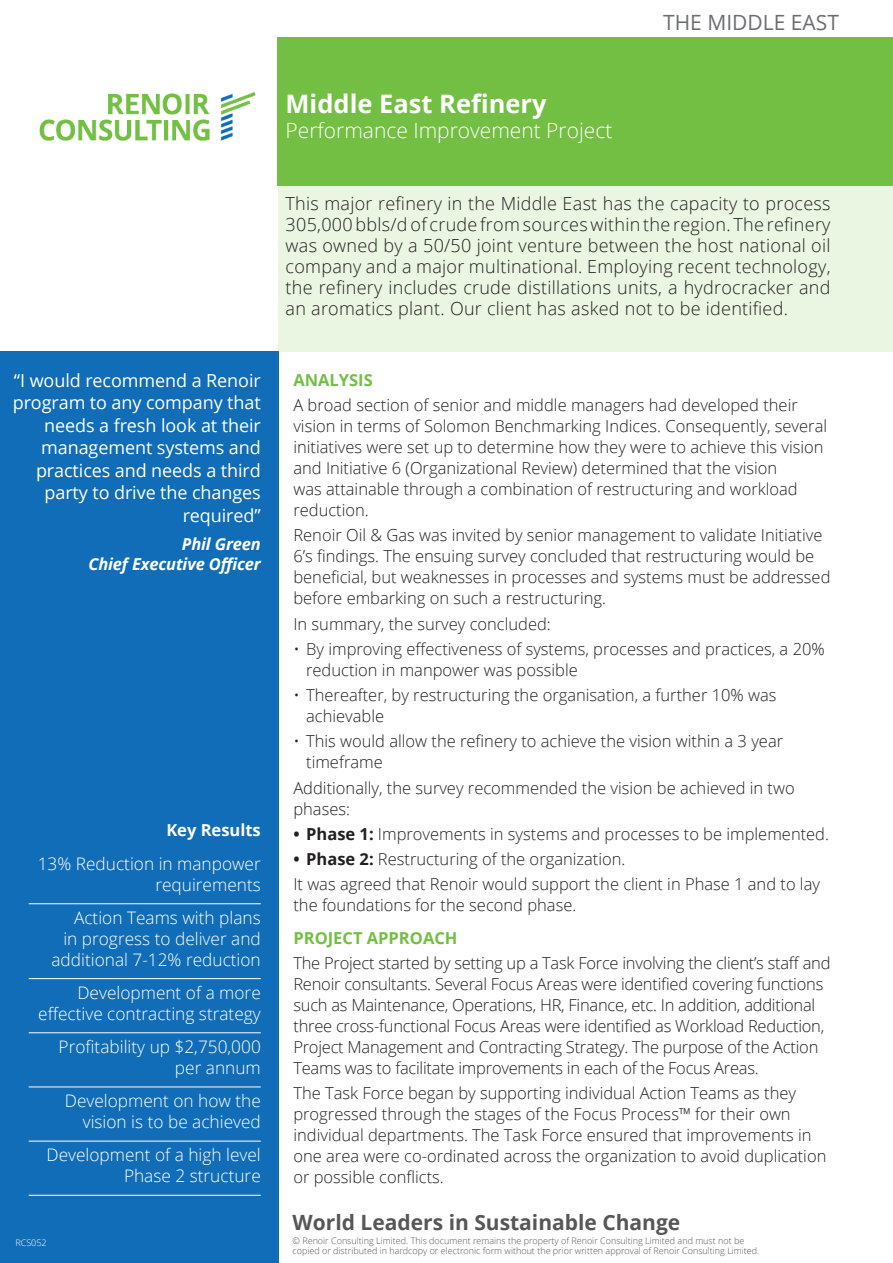
<style>
.page{position:relative;width:893px;height:1263px;background:#fff}
.page>*{position:absolute;margin:0;border:0;box-sizing:border-box;transform-origin:0 0}
.Main_Title{font:700 25.5px "Open Sans";color:#fff}
.t1{font:700 21px "Open Sans";color:#575757}
.Tagline{font:300 21px "Open Sans";color:#fff}
.t2{font:21px "Open Sans";color:#6c6d70}
.Main_Para{font:300 18px/21px "Open Sans";letter-spacing:.015em;color:#231f20;text-align:justify}
.Testimonial{font:18px/22.5px "Open Sans";letter-spacing:-.005em;color:#fff;text-align:right}
.Key_Results_underlin{font:300 17.25px/20.7px "Open Sans";color:#fff;text-align:right}
.General_Para{font:300 16.5px/21px "Open Sans";color:#231f20}
.Testimonial_name_des{font:italic 700 16.5px/19.8px "Open Sans";letter-spacing:-.01em;color:#fff;text-align:right}
.Section_Titles{font:700 16.5px "Open Sans";color:#73bf43}
.Key_Results{font:700 16.5px "Open Sans";color:#fff}
.t3{font:300 9px/10.5px "Open Sans";color:#575757}
.t4{font:300 9px "Open Sans";color:#fff}
.s1{font-weight:700}
</style>
<div class="page">
<div style="left:277px;top:37px;width:615px;height:149px;background:#73bf43"></div>
<img style="left:39px;top:93px;width:216px;height:47px">
<div style="left:0;top:352px;width:278px;height:911px;background:#116db7"></div>
<div style="left:278px;top:183px;width:615px;height:169px;background:#eaf5e2"></div>
<hr style="left:29px;top:903px;width:232px;height:1px;background:#fff">
<hr style="left:29px;top:978px;width:232px;height:1px;background:#fff">
<hr style="left:29px;top:1032px;width:232px;height:1px;background:#fff">
<hr style="left:29px;top:1086px;width:232px;height:1px;background:#fff">
<hr style="left:29px;top:1141px;width:232px;height:1px;background:#fff">
<hr style="left:29px;top:1195px;width:232px;height:1px;background:#fff">
<p class="t2" style="left:663px;top:8px;width:177px">THE MIDDLE EAST</p>
<p class="Testimonial" style="left:13px;top:369px;width:250px">“I would recommend a Renoir program to any company that needs a fresh look at their management systems and practices and needs a third party to drive the changes required”</p>
<p class="Testimonial_name_des" style="left:88px;top:534px;width:174px">Phil Green<br>Chief Executive Officer</p>
<p class="Key_Results" style="left:166px;top:819px;width:96px">Key Results</p>
<p class="Key_Results_underlin" style="left:38px;top:853px;width:225px">13% Reduction in manpower requirements</p>
<p class="Key_Results_underlin" style="left:51px;top:907px;width:211px">Action Teams with plans<br>in progress to deliver and additional 7-12% reduction</p>
<p class="Key_Results_underlin" style="left:38px;top:982px;width:224px">Development of a more effective contracting strategy</p>
<p class="Key_Results_underlin" style="left:59px;top:1036px;width:204px">Profitability up $2,750,000 per annum</p>
<p class="Key_Results_underlin" style="left:65px;top:1090px;width:197px">Development on how the vision is to be achieved</p>
<p class="Key_Results_underlin" style="left:47px;top:1144px;width:216px">Development of a high level<br>Phase 2 structure</p>
<p class="t4" style="left:15px;top:1237px;width:33px">RCS052</p>
<p class="Main_Title" style="left:286px;top:86px;width:263px">Middle East Refinery</p>
<p class="Tagline" style="left:286px;top:116px;width:328px">Performance Improvement Project</p>
<p class="Main_Para" style="left:286px;top:193px;width:546px">This major refinery in the Middle East has the capacity to process 305,000 bbls/d of crude from sources within the region. The refinery was owned by a 50/50 joint venture between the host national oil company and a major multinational. Employing recent technology, the refinery includes crude distillations units, a hydrocracker and an aromatics plant. Our client has asked not to be identified.</p>
<p class="Section_Titles" style="left:293px;top:368px;width:81px">ANALYSIS</p>
<p class="General_Para" style="left:293px;top:394px;width:535px">A broad section of senior and middle managers had developed their vision in terms of Solomon Benchmarking Indices. Consequently, several initiatives were set up to determine how they were to achieve this vision and Initiative 6 (Organizational Review) determined that the vision<br>was attainable through a combination of restructuring and workload reduction.</p>
<p class="General_Para" style="left:293px;top:524px;width:539px">Renoir Oil &amp; Gas was invited by senior management to validate Initiative 6’s findings. The ensuing survey concluded that restructuring would be beneficial, but weaknesses in processes and systems must be addressed before embarking on such a restructuring.</p>
<p class="General_Para" style="left:293px;top:613px;width:259px">In summary, the survey concluded:</p>
<p class="General_Para" style="left:306px;top:638px;width:520px;text-indent:-13px">• By improving effectiveness of systems, processes and practices, a 20% reduction in manpower was possible</p>
<p class="General_Para" style="left:306px;top:684px;width:472px;text-indent:-13px">• Thereafter, by restructuring the organisation, a further 10% was achievable</p>
<p class="General_Para" style="left:306px;top:730px;width:478px;text-indent:-13px">• This would allow the refinery to achieve the vision within a 3 year timeframe</p>
<p class="General_Para" style="left:293px;top:777px;width:503px">Additionally, the survey recommended the vision be achieved in two phases:</p>
<p class="General_Para" style="left:293px;top:823px;width:537px"><span class="s1">• Phase 1:</span> Improvements in systems and processes to be implemented.</p>
<p class="General_Para" style="left:293px;top:848px;width:334px"><span class="s1">• Phase 2:</span> Restructuring of the organization.</p>
<p class="General_Para" style="left:293px;top:873px;width:528px">It was agreed that Renoir would support the client in Phase 1 and to lay the foundations for the second phase.</p>
<p class="Section_Titles" style="left:293px;top:926px;width:166px">PROJECT APPROACH</p>
<p class="General_Para" style="left:293px;top:952px;width:539px">The Project started by setting up a Task Force involving the client’s staff and Renoir consultants. Several Focus Areas were identified covering functions such as Maintenance, Operations, HR, Finance, etc. In addition, additional three cross-functional Focus Areas were identified as Workload Reduction, Project Management and Contracting Strategy. The purpose of the Action Teams was to facilitate improvements in each of the Focus Areas.</p>
<p class="General_Para" style="left:293px;top:1082px;width:534px">The Task Force began by supporting individual Action Teams as they progressed through the stages of the Focus Process™ for their own individual departments. The Task Force ensured that improvements in one area were co-ordinated across the organization to avoid duplication or possible conflicts.</p>
<p class="t1" style="left:293px;top:1208px;width:389px">World Leaders in Sustainable Change</p>
<p class="t3" style="left:293px;top:1235px;width:468px">© Renoir Consulting Limited. This document remains the property of Renoir Consulting Limited and must not be copied or distributed in hardcopy or electronic form without the prior written approval of Renoir Consulting Limited.</p>
</div>
